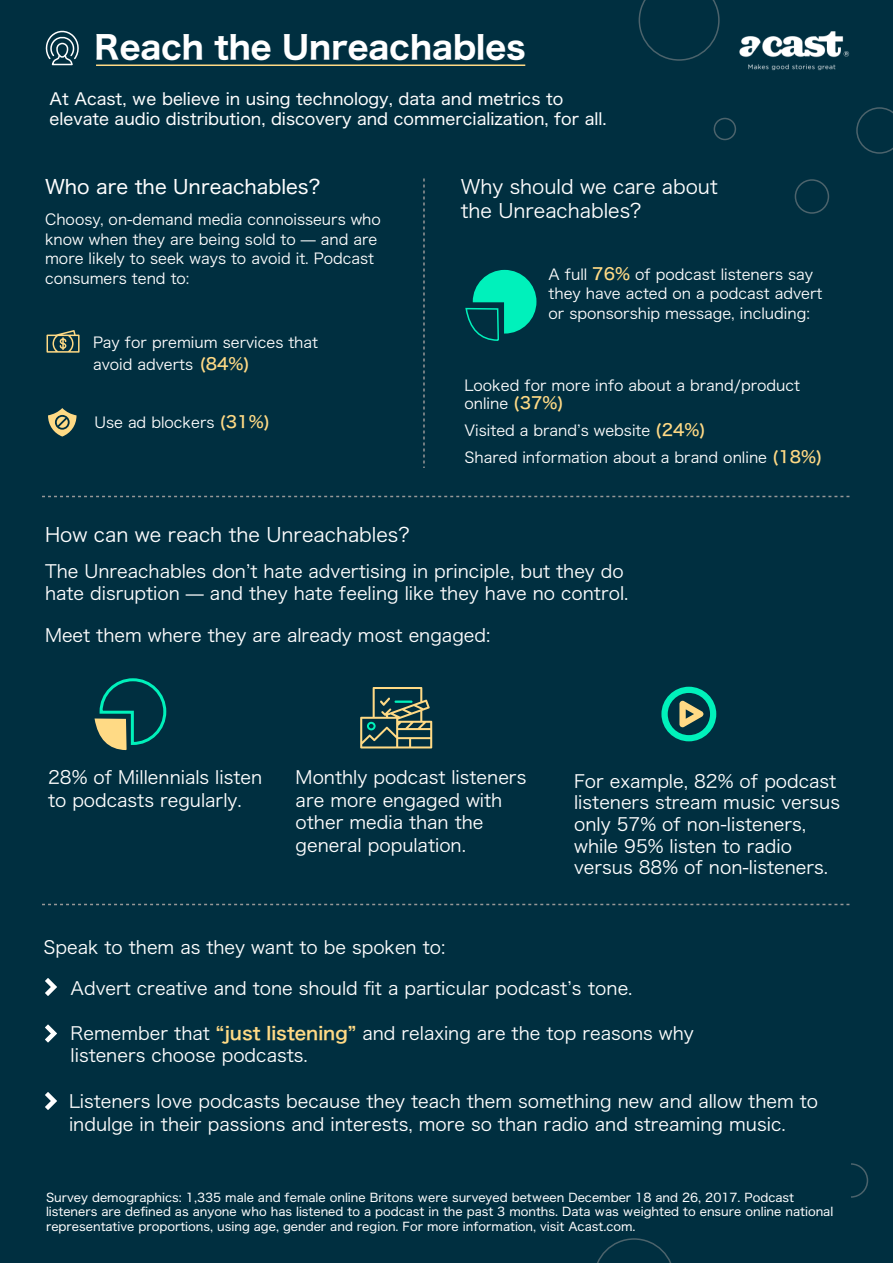
<style>
.page{position:relative;width:893px;height:1263px;background:#fff}
.page>*{position:absolute;margin:0;border:0;box-sizing:border-box;transform-origin:0 0}
.t1{font:31.5px "Hiragino Sans W7";color:#fff}
.t2{font:19.5px/24px "Hiragino Sans W3";color:#fff}
.t3{font:19.5px "Hiragino Sans W4";color:#fff}
.t4{font:18px/22.5px "Hiragino Sans W3";color:#fff}
.t5{font:16.5px/19.5px "Hiragino Sans W4";color:#fff}
.t6{font:15px/19.5px "Hiragino Sans W3";color:#fff}
.t7{font:12px/14.4px "Hiragino Sans W4";color:#fff}
.s1{font-family:"Hiragino Sans W5";font-size:16.5px;color:#ffda85}
.s2{font-family:"Hiragino Sans W6";color:#ffda85}
</style>
<div class="page">
<div style="left:0;top:0;width:892px;height:1263px;background:#002f40"></div>
<svg style="left:46px;top:330px;width:34px;height:23px"></svg>
<svg style="left:48px;top:408px;width:28px;height:29px"></svg>
<hr style="left:97px;top:64px;width:427px;height:2px;background:#ffda85">
<svg style="left:45px;top:30px;width:34px;height:36px"></svg>
<svg style="left:597px;top:1238px;width:75px;height:25px"></svg>
<svg style="left:851px;top:1163px;width:17px;height:35px"></svg>
<svg style="left:423px;top:179px;width:1px;height:288px"></svg>
<svg style="left:42px;top:496px;width:806px;height:1px"></svg>
<svg style="left:42px;top:904px;width:806px;height:1px"></svg>
<svg style="left:360px;top:687px;width:72px;height:61px"></svg>
<svg style="left:465px;top:270px;width:71px;height:71px"></svg>
<svg style="left:94px;top:678px;width:73px;height:72px"></svg>
<svg style="left:661px;top:687px;width:55px;height:54px"></svg>
<svg style="left:45px;top:978px;width:12px;height:18px"></svg>
<svg style="left:45px;top:1025px;width:12px;height:18px"></svg>
<svg style="left:45px;top:1092px;width:12px;height:18px"></svg>
<svg style="left:638px;top:0;width:81px;height:61px"></svg>
<svg style="left:856px;top:107px;width:36px;height:47px"></svg>
<div style="left:713px;top:118px;width:23px;height:22px;border:2px solid #979797;border-radius:50%"></div>
<div style="left:794px;top:179px;width:35px;height:35px;border:2px solid #979797;border-radius:50%"></div>
<img style="left:716px;top:20px;width:134px;height:51px">
<h1 class="t1" style="left:94px;top:22px;width:433px">Reach the Unreachables</h1>
<p class="t5" style="left:50px;top:88px;width:558px">At Acast, we believe in using technology, data and metrics to elevate audio distribution, discovery and commercialization, for all.</p>
<p class="t3" style="left:45px;top:169px;width:276px">Who are the Unreachables?</p>
<p class="t2" style="left:460px;top:173px;width:258px">Why should we care about the Unreachables?</p>
<p class="t6" style="left:45px;top:209px;width:337px">Choosy, on-demand media connoisseurs who know when they are being sold to ̶ and are more likely to seek ways to avoid it. Podcast consumers tend to:</p>
<p class="t6" style="left:548px;top:263px;width:275px">A full <span class="s1">76%</span> of podcast listeners say they have acted on a podcast advert or sponsorship message, including:</p>
<p class="t6" style="left:93px;top:330px;width:226px;line-height:22.5px">Pay for premium services that avoid adverts <span class="s1">(84%)</span></p>
<p class="t6" style="left:94px;top:411px;width:177px">Use ad blockers <span class="s1">(31%)</span></p>
<p class="t2" style="left:45px;top:521px;width:366px">How can we reach the Unreachables?</p>
<p class="t6" style="left:464px;top:375px;width:337px;line-height:18px">Looked for more info about a brand/product online <span class="s1">(37%)</span></p>
<p class="t6" style="left:464px;top:416px;width:359px;line-height:27px">Visited a brandʼs website <span class="s1">(24%)<br></span>Shared information about a brand online <span class="s1">(18%)</span></p>
<p class="t4" style="left:45px;top:558px;width:585px">The Unreachables donʼt hate advertising in principle, but they do hate disruption ̶ and they hate feeling like they have no control.</p>
<p class="t4" style="left:45px;top:623px;width:447px">Meet them where they are already most engaged:</p>
<p class="t4" style="left:48px;top:765px;width:216px">28% of Millennials listen to podcasts regularly.</p>
<p class="t4" style="left:296px;top:765px;width:232px">Monthly podcast listeners are more engaged with other media than the general population.</p>
<p class="t4" style="left:44px;top:935px;width:403px">Speak to them as they want to be spoken to:</p>
<p class="t4" style="left:574px;top:769px;width:267px;line-height:21.6px">For example, 82% of podcast listeners stream music versus only 57% of non-listeners, while 95% listen to radio versus 88% of non-listeners.</p>
<p class="t4" style="left:70px;top:975px;width:563px">Advert creative and tone should fit a particular podcastʼs tone.</p>
<p class="t4" style="left:70px;top:1020px;width:624px">Remember that <span class="s2">“just listening”</span> and relaxing are the top reasons why listeners choose podcasts.</p>
<p class="t4" style="left:69px;top:1089px;width:750px">Listeners love podcasts because they teach them something new and allow them to indulge in their passions and interests, more so than radio and streaming music.</p>
<p class="t7" style="left:46px;top:1189px;width:788px">Survey demographics: 1,335 male and female online Britons were surveyed between December 18 and 26, 2017. Podcast listeners are defined as anyone who has listened to a podcast in the past 3 months. Data was weighted to ensure online national representative proportions, using age, gender and region. For more information, visit Acast.com.</p>
</div>
